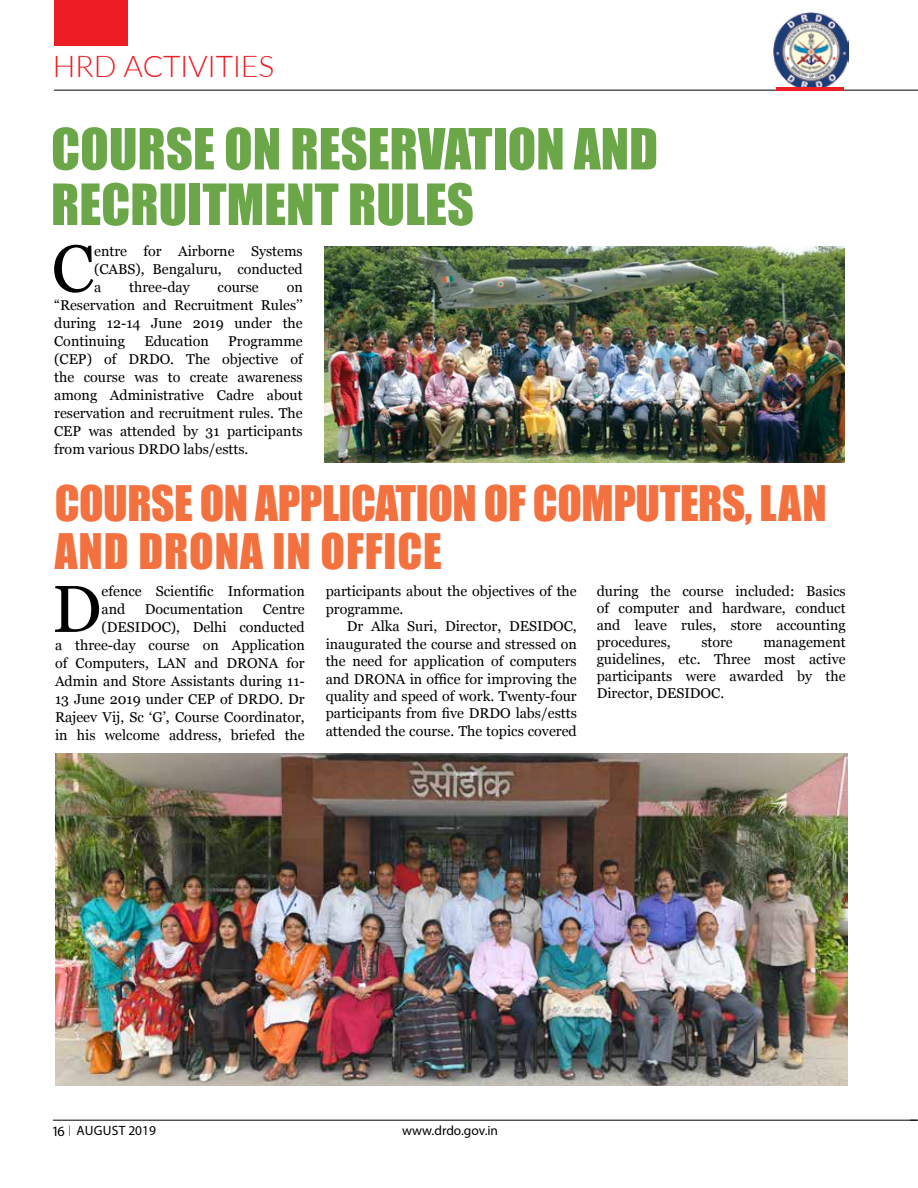
<style>
.page{position:relative;width:918px;height:1188px;background:#fff}
.page>*{position:absolute;margin:0;border:0;box-sizing:border-box;transform-origin:0 0}
.t1{font:66.15px "Georgia";color:#000}
.t2{font:52.5px/55.5px "Impact";color:#6ba748}
.t3{font:45px "Impact";letter-spacing:-.01em;color:#f3703f}
.t4{font:45px "Impact";letter-spacing:.02em;color:#f3703f}
.t5{font:300 30px "Lato";color:#ed1d24}
.t6{font:14.25px/18px "Georgia";color:#000;text-align:justify}
.t7{font:13.5px "Myriad Pro";color:#000}
.s1{font-size:14.25px}
</style>
<div class="page">
<hr style="left:54px;top:90px;width:864px;height:1px;background:#000">
<div style="left:54px;top:0;width:74px;height:46px;background:#ed1d24"></div>
<hr style="left:53px;top:1120px;width:864px;height:1px;background:#000">
<hr style="left:776px;top:87px;width:68px;height:3px;background:#ed1d24">
<img style="left:773px;top:13px;width:76px;height:73px">
<img style="left:325px;top:246px;width:519px;height:217px">
<img style="left:55px;top:754px;width:792px;height:332px">
<h3 class="t5" style="left:53px;top:45px;width:125px">HRD ACTIVITIES</h3>
<h2 class="t2" style="left:51px;top:120px;width:605px">COURSE ON RESERVATION AND<br>RECRUITMENT RULES</h2>
<h1 class="t1" style="left:52px;top:231px;width:44px">C</h1>
<p class="t6" style="left:94px;top:242px;width:210px">entre for Airborne Systems (CABS), Bengaluru, conducted a</p>
<p class="t6" style="left:129px;top:278px;width:62px">three-day</p>
<p class="t6" style="left:218px;top:278px;width:43px">course</p>
<p class="t6" style="left:54px;top:278px;width:250px;text-indent:232px">on “Reservation and Recruitment Rules’’ during 12-14 June 2019 under the Continuing</p>
<p class="t6" style="left:144px;top:332px;width:66px">Education</p>
<p class="t6" style="left:54px;top:332px;width:250px;text-indent:174px">Programme (CEP) of DRDO. The objective of the course was to create awareness among Administrative Cadre about reservation and recruitment rules. The CEP was attended by 31 participants from various DRDO labs/estts.</p>
<h3 class="t3" style="left:55px;top:468px;width:505px">COURSE ON APPLICATION OF COMP</h3>
<h3 class="t4" style="left:636px;top:468px;width:189px">UTERS, LAN</h3>
<h3 class="t4" style="left:55px;top:516px;width:389px">AND DRONA IN OFFICE</h3>
<h1 class="t1" style="left:52px;top:572px;width:51px">D</h1>
<p class="t6" style="left:102px;top:582px;width:205px">efence Scientific Information and</p>
<p class="t6" style="left:145px;top:600px;width:100px">Documentation</p>
<p class="t6" style="left:55px;top:600px;width:251px;text-align:right">Centre<br>(DESIDOC), Delhi conducted<br>a three-day course on Application of Computers, LAN and DRONA for<br>Admin and Store Assistants during 11-<br>13 June 2019 under CEP of DRDO. Dr<br>Rajeev Vij, Sc ‘G’, Course Coordinator, in his welcome address, briefed the</p>
<p class="t6" style="left:326px;top:582px;width:253px">participants about the objectives of the programme.</p>
<p class="t6" style="left:326px;top:618px;width:253px;line-height:17.4px;text-indent:21px">Dr Alka Suri, Director, DESIDOC, inaugurated the course and stressed on the need for application of computers and DRONA in office for improving the quality and speed of work. Twenty-four participants from five DRDO labs/estts attended the course. The topics covered</p>
<p class="t6" style="left:597px;top:582px;width:251px;line-height:17.1px">during the course included: Basics of computer and hardware, conduct and leave rules, store accounting procedures,</p>
<p class="t6" style="left:597px;top:634px;width:251px;line-height:17.1px;text-indent:167px">management guidelines, etc. Three most active participants were awarded by the Director, DESIDOC.</p>
<p class="t6" style="left:701px;top:633px;width:33px">store</p>
<p class="t7" style="left:52px;top:1123px;width:106px"><span class="s1">16</span> AUGUST 2019</p>
<p class="t7" style="left:402px;top:1123px;width:98px">www.drdo.gov.in</p>
</div>
